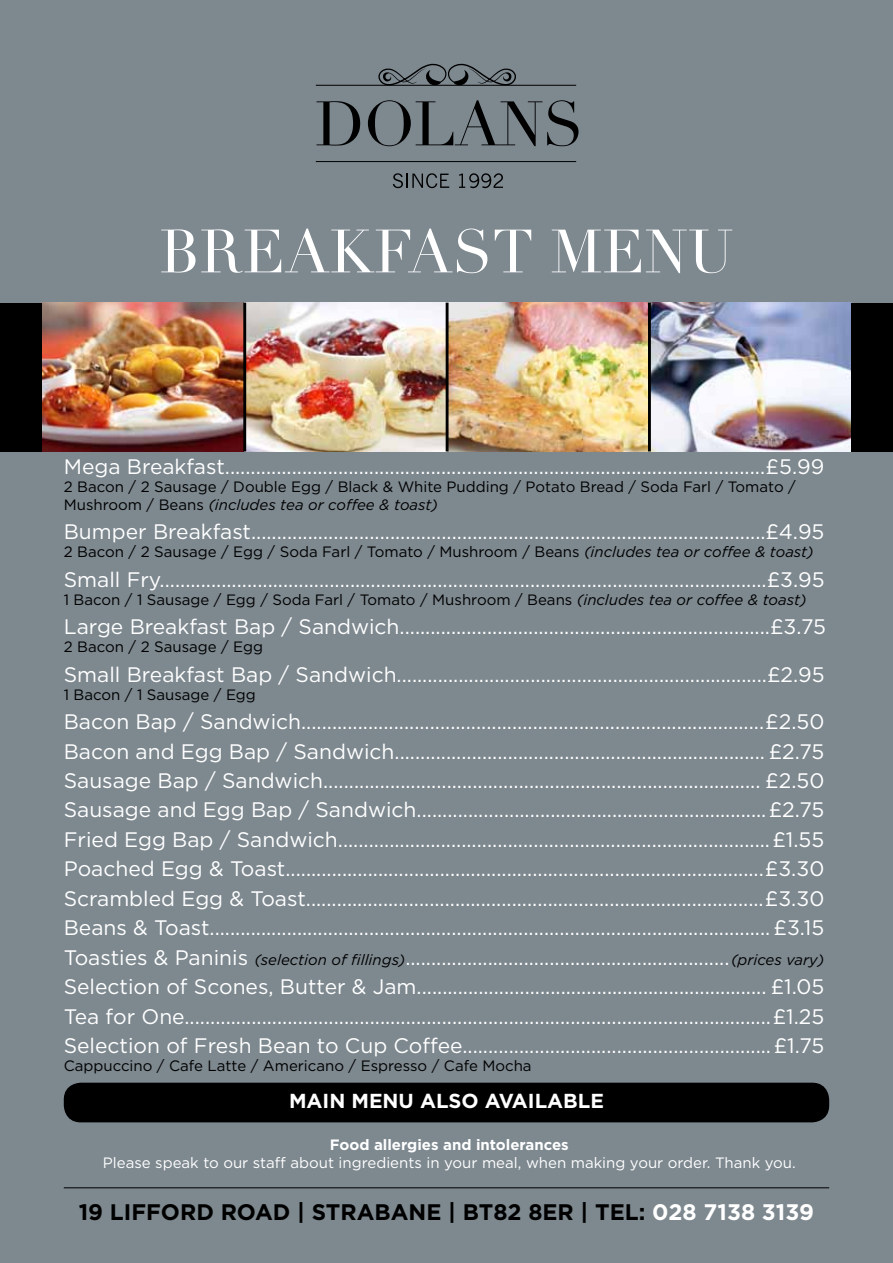
<style>
.page{position:relative;width:893px;height:1263px;background:#7d888f}
.page>*{position:absolute;margin:0;border:0;box-sizing:border-box;transform-origin:0 0}
.t1{font:60px "Didot";color:#fff}
.t2{font:700 22.5px "Gotham";color:#000}
.t3{font:21px/29.4px "Gotham";color:#fff;text-align:justify}
.t4{font:700 20.25px "Gotham";color:#fff}
.t5{font:15px/18px "Gotham";color:#000}
.t6{font:15px "Gotham";color:#fff}
.t7{font:700 15px "Gotham";color:#fff}
.s1{font-style:italic}
.s2{font-style:italic;font-size:15px;color:#000}
.s3{color:#fff}
</style>
<div class="page">
<div style="left:64px;top:1083px;width:765px;height:39px;background:#000;border-radius:17px"></div>
<img style="left:42px;top:303px;width:809px;height:148px">
<hr style="left:243px;top:303px;width:3px;height:148px;background:#000">
<hr style="left:446px;top:303px;width:3px;height:148px;background:#000">
<hr style="left:648px;top:303px;width:3px;height:148px;background:#000">
<div style="left:0;top:303px;width:42px;height:148px;background:#000"></div>
<div style="left:851px;top:303px;width:42px;height:148px;background:#000"></div>
<svg style="left:378px;top:63px;width:139px;height:22px"></svg>
<svg style="left:316px;top:101px;width:44px;height:45px"></svg>
<svg style="left:368px;top:100px;width:210px;height:46px"></svg>
<hr style="left:316px;top:85px;width:260px;height:1px;background:#000">
<hr style="left:316px;top:161px;width:260px;height:1px;background:#000">
<svg style="left:393px;top:173px;width:56px;height:15px"></svg>
<svg style="left:459px;top:173px;width:44px;height:15px"></svg>
<hr style="left:64px;top:1187px;width:765px;height:1px;background:#000">
<h1 class="t1" style="left:159px;top:216px;width:576px">BREAKFAST MENU</h1>
<p class="t3" style="left:64px;top:451px;width:762px">Mega Breakfast.........................................................................................................£5.99</p>
<p class="t5" style="left:64px;top:477px;width:733px">2 Bacon / 2 Sausage / Double Egg / Black &amp; White Pudding / Potato Bread / Soda Farl / Tomato /<br>Mushroom / Beans <span class="s1">(includes tea or coffee &amp; toast)</span></p>
<p class="t3" style="left:64px;top:517px;width:762px">Bumper Breakfast....................................................................................................£4.95</p>
<p class="t5" style="left:64px;top:543px;width:751px">2 Bacon / 2 Sausage / Egg / Soda Farl / Tomato / Mushroom / Beans <span class="s1">(includes tea or coffee &amp; toast)</span></p>
<p class="t3" style="left:64px;top:564px;width:762px">Small Fry......................................................................................................................£3.95</p>
<p class="t5" style="left:64px;top:590px;width:744px">1 Bacon / 1 Sausage / Egg / Soda Farl / Tomato / Mushroom / Beans <span class="s1">(includes tea or coffee &amp; toast)</span></p>
<p class="t3" style="left:64px;top:612px;width:764px">Large Breakfast Bap / Sandwich........................................................................£3.75</p>
<p class="t5" style="left:64px;top:638px;width:201px">2 Bacon / 2 Sausage / Egg</p>
<p class="t3" style="left:64px;top:659px;width:762px">Small Breakfast Bap / Sandwich........................................................................£2.95</p>
<p class="t5" style="left:64px;top:685px;width:194px">1 Bacon / 1 Sausage / Egg</p>
<p class="t3" style="left:64px;top:706px;width:762px">Bacon Bap / Sandwich..........................................................................................£2.50<br>Bacon and Egg Bap / Sandwich........................................................................ £2.75<br>Sausage Bap / Sandwich..................................................................................... £2.50<br>Sausage and Egg Bap / Sandwich....................................................................£2.75<br>Fried Egg Bap / Sandwich....................................................................................£1.55<br>Poached Egg &amp; Toast.............................................................................................£3.30<br>Scrambled Egg &amp; Toast.........................................................................................£3.30<br>Beans &amp; Toast.............................................................................................................£3.15<br>Toasties &amp; Paninis <span class="s2">(selection of fillings)</span>...............................................................<span class="s2">(prices vary)<br></span>Selection of Scones, Butter &amp; Jam.................................................................... £1.05<br>Tea for One..................................................................................................................£1.25<br>Selection of Fresh Bean to Cup Coffee............................................................£1.75</p>
<p class="t5" style="left:64px;top:1056px;width:469px">Cappuccino / Cafe Latte / Americano / Espresso / Cafe Mocha</p>
<p class="t4" style="left:289px;top:1087px;width:316px">MAIN MENU ALSO AVAILABLE</p>
<p class="t7" style="left:330px;top:1134px;width:240px">Food allergies and intolerances</p>
<p class="t6" style="left:103px;top:1152px;width:694px">Please speak to our staff about ingredients in your meal, when making your order. Thank you.</p>
<p class="t2" style="left:79px;top:1197px;width:737px">19 LIFFORD ROAD | STRABANE | BT82 8ER | TEL: <span class="s3">028 7138 3139</span></p>
</div>
